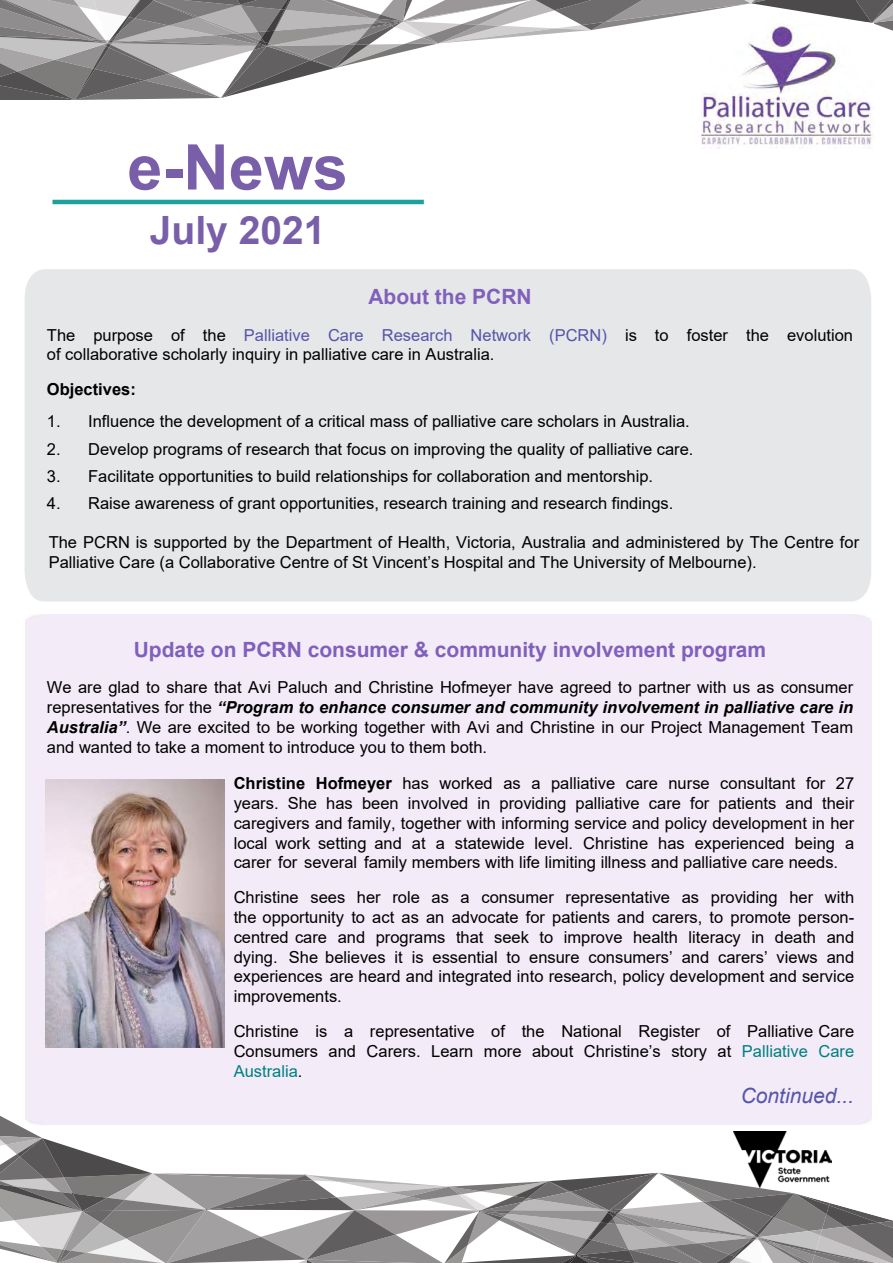
<style>
.page{position:relative;width:893px;height:1263px;background:#fff}
.page>*{position:absolute;margin:0;border:0;box-sizing:border-box;transform-origin:0 0}
.t1{font:700 63px "Arial";color:#795fa9}
.t2{font:700 39px "Arial";color:#795fa9}
.t3{font:700 21px "Arial";color:#8060bb}
.t4{font:700 21px "Arial";color:#8060bb}
.t5{font:italic 21px "Arial";color:#55a}
.t6{font:16.5px/19.8px "Arial";color:#000;text-align:justify}
.t7{font:700 16.5px "Arial";color:#000}
.s1{color:#55a}
.s2{font-weight:700;font-style:italic}
.s3{font-weight:700}
.s4{color:#008080}
</style>
<div class="page">
<div style="left:25px;top:269px;width:846px;height:332px;background:#e6e7e9"></div>
<svg style="left:0;top:0;width:893px;height:100px"></svg>
<hr style="left:52px;top:200px;width:372px;height:4px;background:#1ba39b">
<img style="left:701px;top:24px;width:172px;height:125px">
<svg style="left:0;top:1116px;width:893px;height:147px"></svg>
<img style="left:45px;top:779px;width:179px;height:269px">
<h1 class="t1" style="left:127px;top:125px;width:222px">e-News</h1>
<h2 class="t2" style="left:150px;top:203px;width:177px">July 2021</h2>
<p class="t4" style="left:368px;top:282px;width:165px">About the PCRN</p>
<p class="t6" style="left:47px;top:325px;width:808px">The purpose of the <span class="s1">Palliative Care Research Network (PCRN)</span> is to foster the evolution of collaborative scholarly inquiry in palliative care in Australia.</p>
<p class="t7" style="left:47px;top:378px;width:90px">Objectives:</p>
<p class="t6" style="left:47px;top:411px;width:644px">1. Influence the development of a critical mass of palliative care scholars in Australia.</p>
<p class="t6" style="left:47px;top:439px;width:648px">2. Develop programs of research that focus on improving the quality of palliative care.</p>
<p class="t6" style="left:47px;top:466px;width:608px">3. Facilitate opportunities to build relationships for collaboration and mentorship.</p>
<p class="t6" style="left:47px;top:493px;width:628px">4. Raise awareness of grant opportunities, research training and research findings.</p>
<p class="t6" style="left:49px;top:533px;width:812px">The PCRN is supported by the Department of Health, Victoria, Australia and administered by The Centre for<br>Palliative Care (a Collaborative Centre of St Vincent’s Hospital and The University of Melbourne).</p>
<p class="t3" style="left:134px;top:634px;width:634px">Update on PCRN consumer &amp; community involvement program</p>
<p class="t6" style="left:47px;top:677px;width:808px">We are glad to share that Avi Paluch and Christine Hofmeyer have agreed to partner with us as consumer representatives for the <span class="s2">“Program to enhance consumer and community involvement in palliative care in Australia”</span>. We are excited to be working together with Avi and Christine in our Project Management Team and wanted to take a moment to introduce you to them both.</p>
<p class="t6" style="left:234px;top:773px;width:622px"><span class="s3">Christine Hofmeyer</span> has worked as a palliative care nurse consultant for 27 years. She has been involved in providing palliative care for patients and their caregivers and family, together with informing service and policy development in her local work setting and at a statewide level. Christine has experienced being a carer for several family members with life limiting illness and palliative care needs.</p>
<p class="t6" style="left:234px;top:887px;width:622px">Christine sees her role as a consumer representative as providing her with the opportunity to act as an advocate for patients and carers, to promote person&shy;centred care and programs that seek to improve health literacy in death and dying. She believes it is essential to ensure consumers’ and carers’ views and experiences are heard and integrated into research, policy development and service improvements.</p>
<p class="t6" style="left:234px;top:1021px;width:622px">Christine is a representative of the National Register of Palliative Care Consumers and Carers. Learn more about Christine’s story at <span class="s4">Palliative Care Australia</span>.</p>
<p class="t5" style="left:741px;top:1082px;width:115px">Continued...</p>
</div>
